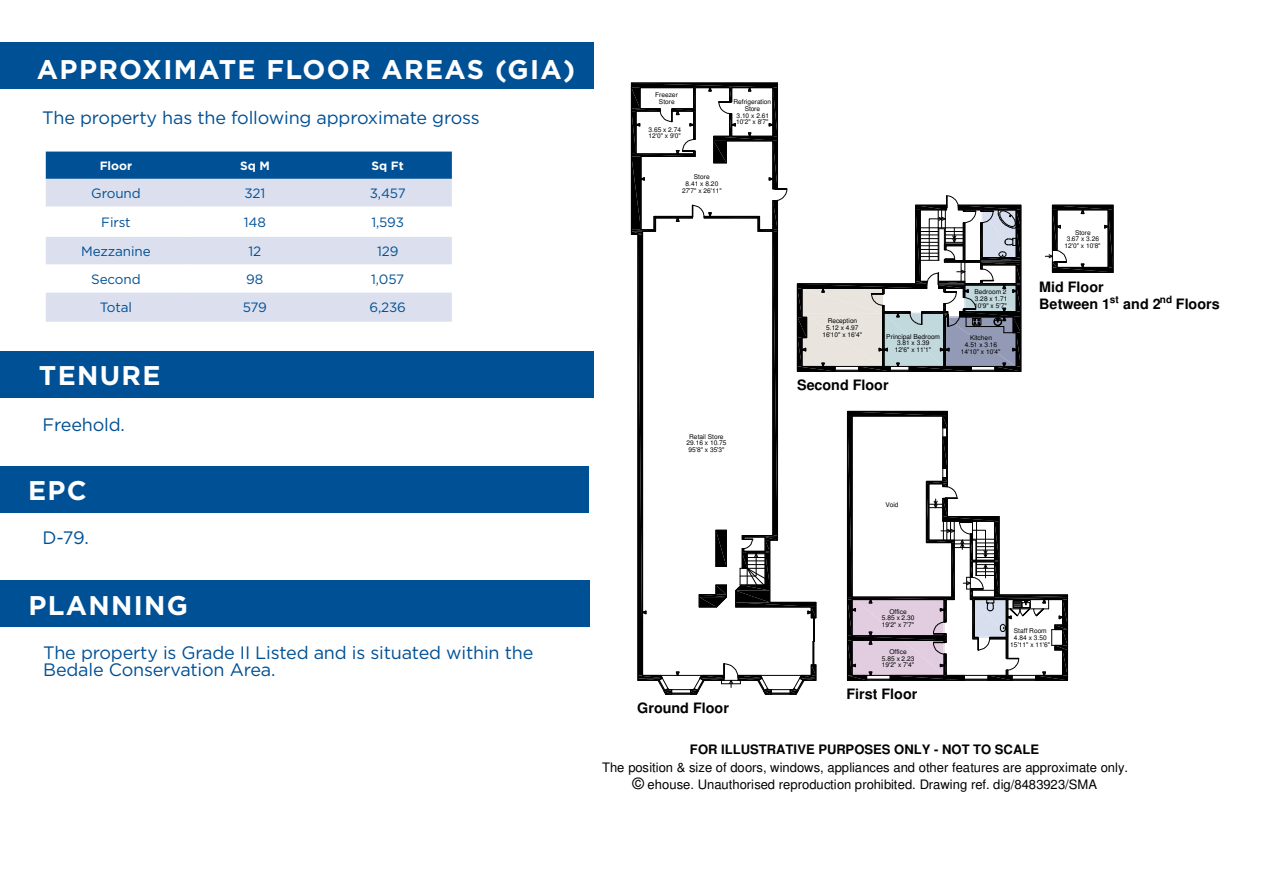
<style>
.page{position:relative;width:1263px;height:893px;background:#fff}
.page>*{position:absolute;margin:0;border:0;box-sizing:border-box;transform-origin:0 0}
.t1{font:700 27px "Gotham";letter-spacing:.05em;color:#fff}
.t2{font:18px/17.2px "Gotham";letter-spacing:-.01em;color:#005095}
.t3{font:700 14.4px/17px "Helvetica";color:#000}
.t4{font:13.5px "Gotham";letter-spacing:-.01em;color:#005095}
.t5{font:13.05px/17.7px "Helvetica";color:#000;text-align:center}
.t6{font:700 13.05px "Helvetica";letter-spacing:.005em;color:#000}
.t7{font:700 12px "Gotham";color:#fff}
.t8{font:700 10.05px "Helvetica";color:#000}
.t9{font:6.6px/6.6px "Helvetica";letter-spacing:.01em;color:#000;text-align:center}
.s1{font-size:15.6px}
</style>
<div class="page">
<hr style="left:1113px;top:205px;width:1px;height:67px;background:#000">
<svg style="left:631px;top:83px;width:482px;height:612px"></svg>
<div style="left:0;top:43px;width:593px;height:46px;background:#005095"></div>
<div style="left:46px;top:152px;width:406px;height:27px;background:#005095"></div>
<div style="left:46px;top:179px;width:406px;height:143px;background:#dce0ee"></div>
<svg style="left:46px;top:207px;width:406px;height:85px"></svg>
<hr style="left:45px;top:207px;width:2px;height:30px;background:#fff">
<hr style="left:185px;top:207px;width:2px;height:30px;background:#fff">
<hr style="left:45px;top:265px;width:2px;height:27px;background:#fff">
<hr style="left:185px;top:265px;width:2px;height:27px;background:#fff">
<div style="left:0;top:351px;width:593px;height:47px;background:#005095"></div>
<div style="left:0;top:466px;width:589px;height:46px;background:#005095"></div>
<div style="left:0;top:580px;width:589px;height:47px;background:#005095"></div>
<h1 class="t1" style="left:37px;top:53px;width:540px">APPROXI MATE FLOOR AREAS (GIA)</h1>
<h2 class="t2" style="left:42px;top:109px;width:439px">The property has the following approximate gross</h2>
<h3 class="t7" style="left:100px;top:158px;width:34px">FLOOR</h3>
<h3 class="t7" style="left:240px;top:158px;width:29px">SQ M</h3>
<h3 class="t7" style="left:372px;top:158px;width:34px">SQ FT</h3>
<h3 class="t4" style="left:91px;top:186px;width:51px">Ground</h3>
<h3 class="t4" style="left:244px;top:186px;width:22px">321</h3>
<h3 class="t4" style="left:370px;top:186px;width:38px">3,457</h3>
<h3 class="t4" style="left:101px;top:215px;width:31px">First</h3>
<h3 class="t4" style="left:244px;top:215px;width:24px">148</h3>
<h3 class="t4" style="left:371px;top:215px;width:34px">1,593</h3>
<h3 class="t4" style="left:81px;top:244px;width:71px">Mezzanine</h3>
<h3 class="t4" style="left:248px;top:244px;width:14px">12</h3>
<h3 class="t4" style="left:377px;top:244px;width:23px">129</h3>
<h3 class="t4" style="left:91px;top:272px;width:51px">Second</h3>
<h3 class="t4" style="left:246px;top:272px;width:19px">98</h3>
<h3 class="t4" style="left:371px;top:272px;width:34px">1,057</h3>
<h3 class="t4" style="left:100px;top:300px;width:34px">Total</h3>
<h3 class="t4" style="left:243px;top:300px;width:26px">579</h3>
<h3 class="t4" style="left:369px;top:300px;width:38px">6,236</h3>
<h1 class="t1" style="left:39px;top:359px;width:123px">TENURE</h1>
<h2 class="t2" style="left:43px;top:416px;width:84px">Freehold.</h2>
<h1 class="t1" style="left:28px;top:474px;width:20px">EPC</h1>
<h2 class="t2" style="left:43px;top:529px;width:48px">D-79.</h2>
<h1 class="t1" style="left:28px;top:589px;width:158px">PLANNI NG</h1>
<h2 class="t2" style="left:43px;top:643px;width:492px">The property is Grade II Listed and is situated within the<br>Bedale Conservation Area.</h2>
<p class="t9" style="left:655px;top:92px;width:24px">Freezer<br>Store</p>
<p class="t9" style="left:648px;top:127px;width:34px;text-align:left">3.65 x 2.74<br>12'0" x 9'0"</p>
<p class="t9" style="left:733px;top:99px;width:39px">Refrigeration<br>Store<br>3.10 x 2.61<br>10'2" x 8'7"</p>
<p class="t9" style="left:682px;top:174px;width:41px">Store<br>8.41 x 8.20<br>27'7" x 26'11"</p>
<p class="t9" style="left:686px;top:434px;width:41px">Retail Store<br>29.16 x 10.75<br>95'8" x 35'3"</p>
<p class="t9" style="left:822px;top:318px;width:41px">Reception<br>5.12 x 4.97<br>16'10" x 16'4"</p>
<p class="t9" style="left:886px;top:334px;width:55px">Principal Bedroom<br>3.81 x 3.39<br>12'6" x 11'1"</p>
<h3 class="t3" style="left:797px;top:377px;width:93px">Second Floor</h3>
<p class="t9" style="left:974px;top:289px;width:35px;text-align:left">Bedroom 2<br>3.28 x 1.71<br>10'9" x 5'7"</p>
<p class="t9" style="left:961px;top:335px;width:41px">Kitchen<br>4.51 x 3.16<br>14'10" x 10'4"</p>
<p class="t9" style="left:885px;top:502px;width:14px">Void</p>
<p class="t9" style="left:1064px;top:230px;width:38px">Store<br>3.67 x 3.26<br>12'0" x 10'8"</p>
<h3 class="t3" style="left:1039px;top:279px;width:73px">Mid Floor<br>Between 1</h3>
<h3 class="t8" style="left:1110px;top:293px;width:10px">st</h3>
<h3 class="t3" style="left:1123px;top:296px;width:39px">and 2</h3>
<h3 class="t8" style="left:1160px;top:293px;width:14px">nd</h3>
<h3 class="t3" style="left:1176px;top:296px;width:45px">Floors</h3>
<h3 class="t3" style="left:637px;top:700px;width:93px">Ground Floor</h3>
<p class="t9" style="left:882px;top:608px;width:34px">Office<br>5.85 x 2.30<br>19'2" x 7'7"</p>
<p class="t9" style="left:882px;top:649px;width:34px">Office<br>5.85 x 2.23<br>19'2" x 7'4"</p>
<h3 class="t3" style="left:846px;top:685px;width:72px">First Floor</h3>
<p class="t9" style="left:1010px;top:628px;width:41px">Staff Room<br>4.84 x 3.50<br>15'11" x 11'6"</p>
<h3 class="t6" style="left:690px;top:742px;width:351px">FOR ILLUSTRATIVE PURPOSES ONLY - NOT TO SCALE</h3>
<h3 class="t5" style="left:602px;top:759px;width:528px">The position &amp; size of doors, windows, appliances and other features are approximate only. <span class="s1">©</span> ehouse. Unauthorised reproduction prohibited. Drawing ref. dig/8483923/SMA</h3>
</div>
